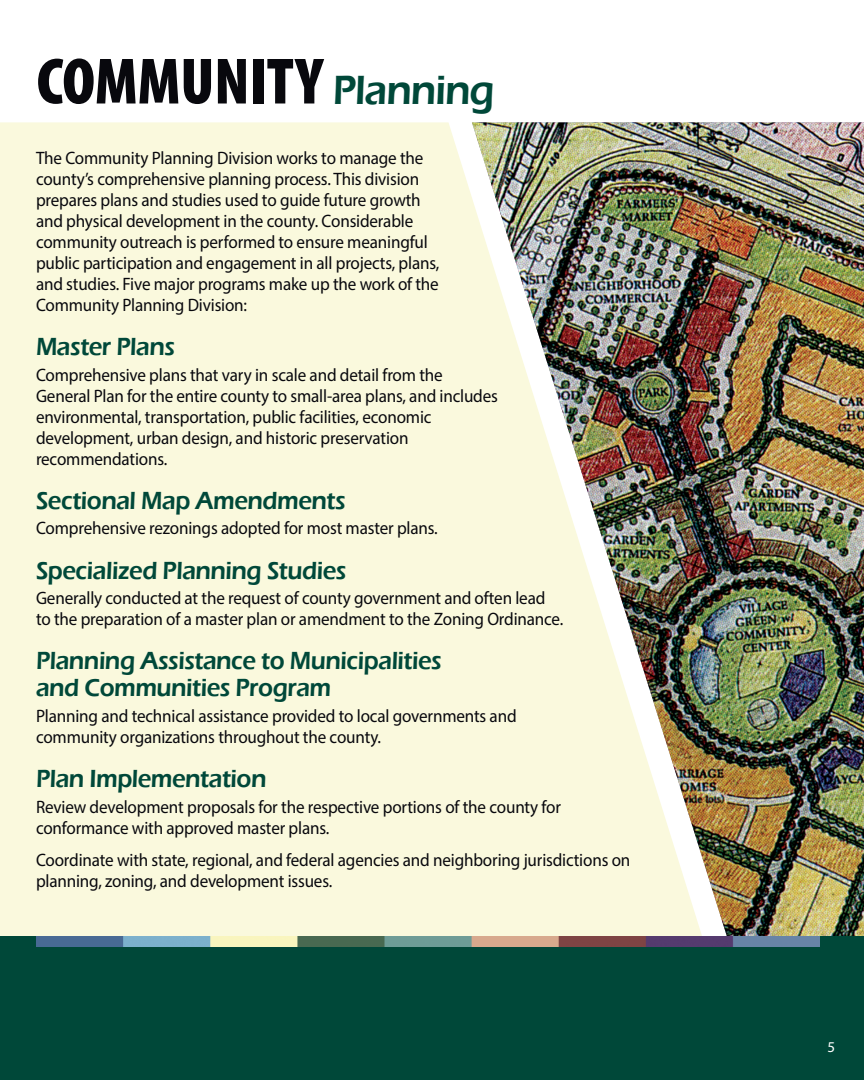
<style>
.page{position:relative;width:864px;height:1080px;background:#fff}
.page>*{position:absolute;margin:0;border:0;box-sizing:border-box;transform-origin:0 0}
.Heading_Extra_Large{font:900 condensed 66px "Myriad Pro";letter-spacing:-.005em;color:#08080d}
.Heading_2{font:600 25.5px/27px "Eras ITC";letter-spacing:-.02em;color:#004839;scale:.95 1}
.Body_Text{font:18px/21px "Myriad Pro";letter-spacing:-.01em;color:#08080d;scale:.95 1}
.Heading_2-2{font:18px/21px "Myriad Pro";letter-spacing:-.01em;color:#08080d;scale:.95 1}
.t1{font:15px "Myriad Pro";color:#fff}
.s1{font-family:"Eras ITC";font-weight:600;font-stretch:normal;font-size:42px;color:#004839}
</style>
<div class="page">
<div style="left:0;top:936px;width:864px;height:144px;background:#004839"></div>
<div style="left:0;top:122px;width:472px;height:814px;background:#faf9dd"></div>
<img style="left:472px;top:122px;width:392px;height:814px">
<img style="left:36px;top:936px;width:784px;height:11px">
<p class="Heading_Extra_Large" style="left:37px;top:39px;width:460px">COMMUNITY <span class="s1">Planning</span></p>
<p class="Body_Text" style="left:36px;top:147px;width:426px">The Community Planning Division works to manage the county’s comprehensive planning process. This division prepares plans and studies used to guide future growth and physical development in the county. Considerable community outreach is performed to ensure meaningful public participation and engagement in all projects, plans, and studies. Five major programs make up the work of the Community Planning Division:</p>
<p class="Heading_2" style="left:36px;top:333px;width:148px">Master Plans</p>
<p class="Body_Text" style="left:36px;top:364px;width:488px">Comprehensive plans that vary in scale and detail from the General Plan for the entire county to small-area plans, and includes environmental, transportation, public facilities, economic development, urban design, and historic preservation recommendations.</p>
<p class="Heading_2" style="left:36px;top:487px;width:327px">Sectional Map Amendments</p>
<p class="Body_Text" style="left:36px;top:517px;width:424px">Comprehensive rezonings adopted for most master plans.</p>
<p class="Heading_2" style="left:36px;top:557px;width:328px">Specialized Planning Studies</p>
<p class="Body_Text" style="left:36px;top:587px;width:557px">Generally conducted at the request of county government and often lead to the preparation of a master plan or amendment to the Zoning Ordinance.</p>
<p class="Heading_2" style="left:36px;top:648px;width:429px">Planning Assistance to Municipalities and Communities Program</p>
<p class="Body_Text" style="left:36px;top:705px;width:507px">Planning and technical assistance provided to local governments and community organizations throughout the county.</p>
<p class="Heading_2" style="left:36px;top:765px;width:244px">Plan Implementation</p>
<p class="Heading_2-2" style="left:36px;top:796px;width:554px">Review development proposals for the respective portions of the county for conformance with approved master plans.</p>
<p class="Heading_2-2" style="left:36px;top:849px;width:627px">Coordinate with state, regional, and federal agencies and neighboring jurisdictions on planning, zoning, and development issues.</p>
<p class="t1" style="left:828px;top:1037px;width:9px">5</p>
</div>
